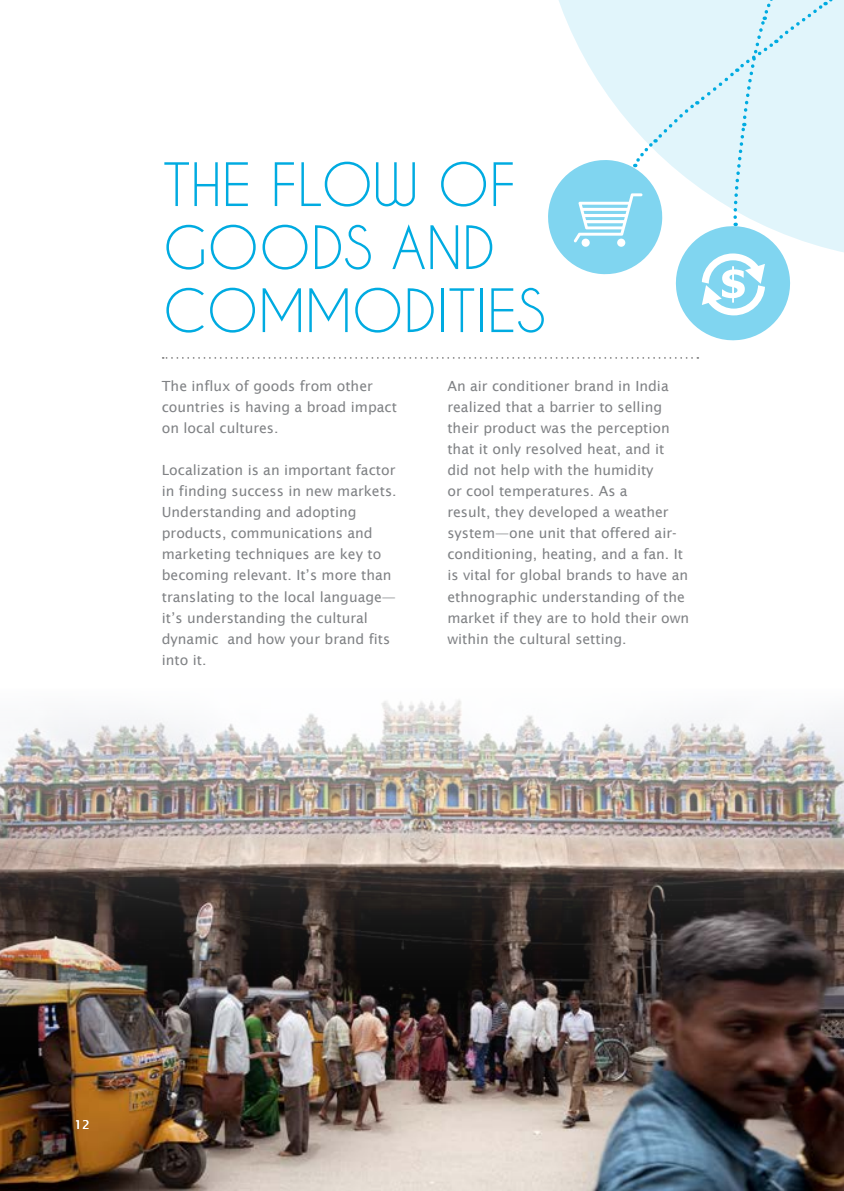
<style>
.page{position:relative;width:844px;height:1191px;background:#fff}
.page>*{position:absolute;margin:0;border:0;box-sizing:border-box;transform-origin:0 0}
.t1{font:56px/63px "Caviar Dreams";color:#00abe1}
.t2{font:14px/21px "Lucida Sans";color:#808285}
.t3{font:12.25px "Lucida Sans";color:#fff}
</style>
<div class="page">
<img style="left:0;top:700px;width:843px;height:491px">
<svg style="left:163px;top:357px;width:535px;height:2px"></svg>
<svg style="left:548px;top:0;width:296px;height:341px"></svg>
<h1 class="t1" style="left:163px;top:152px;width:383px">THE FLOW OF<br>GOODS AND<br>COMMODITIES</h1>
<p class="t2" style="left:162px;top:376px;width:237px">The influx of goods from other countries is having a broad impact on local cultures.</p>
<p class="t2" style="left:162px;top:460px;width:236px">Localization is an important factor in finding success in new markets.<br>Understanding and adopting products, communications and marketing techniques are key to becoming relevant. It’s more than translating to the local language— it’s understanding the cultural dynamic and how your brand fits into it.</p>
<p class="t2" style="left:447px;top:376px;width:243px">An air conditioner brand in India realized that a barrier to selling their product was the perception that it only resolved heat, and it did not help with the humidity<br>or cool temperatures. As a<br>result, they developed a weather system—one unit that offered air&shy;conditioning, heating, and a fan. It is vital for global brands to have an ethnographic understanding of the market if they are to hold their own within the cultural setting.</p>
<p class="t3" style="left:74px;top:1117px;width:17px">12</p>
</div>
